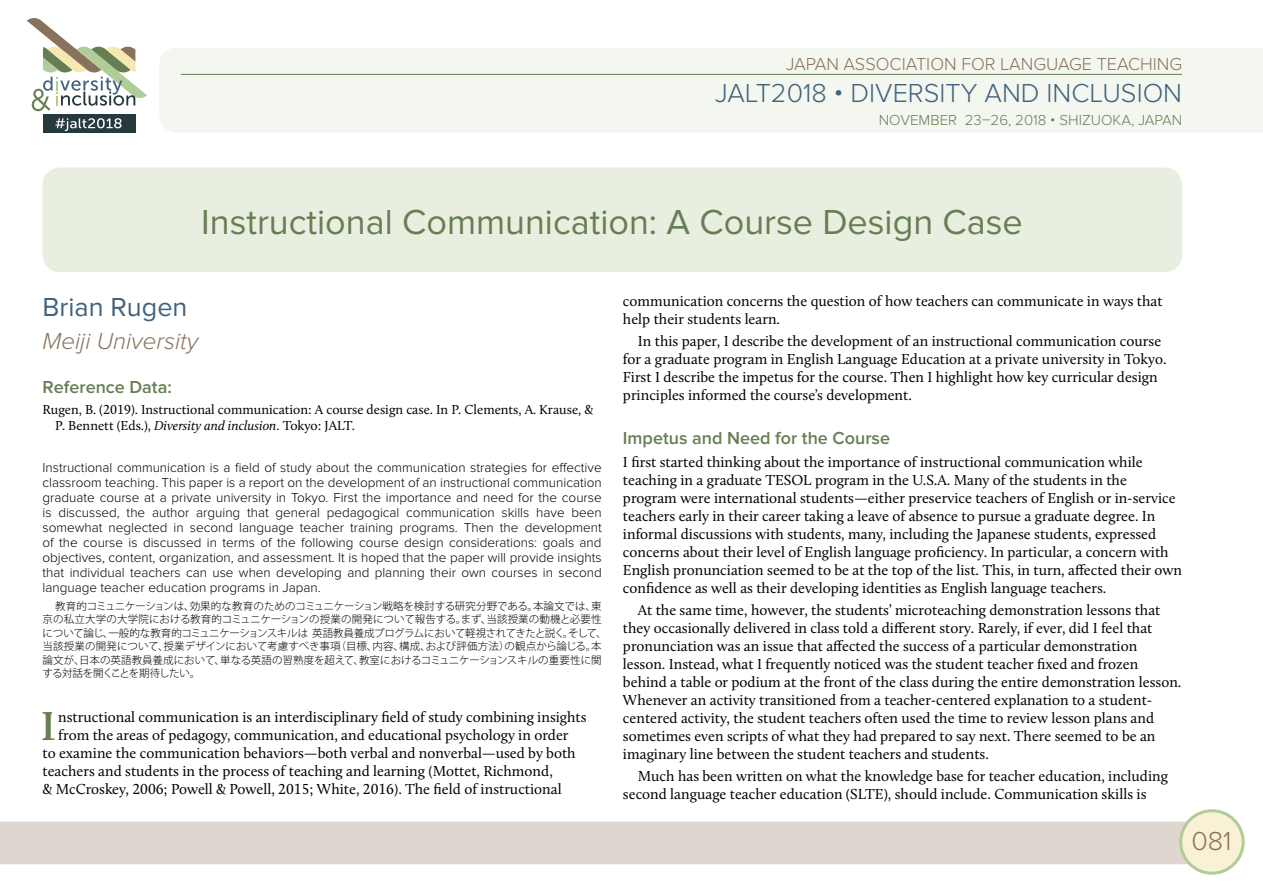
<style>
.page{position:relative;width:1263px;height:893px;background:#fff}
.page>*{position:absolute;margin:0;border:0;box-sizing:border-box;transform-origin:0 0}
.t1{font:600 41.85px "Calluna";color:#677e53;scale:1.1 1}
.t2{font:36px "Proxima Nova";color:#677e53}
.t3{font:300 27px "Proxima Nova";color:#41627c}
.t4{font:27px "Proxima Nova";color:#41627c}
.t5{font:300 27px "Proxima Nova";color:#89725c}
.t6{font:italic 300 24px "Proxima Nova";color:#89725c}
.t7{font:600 18px "Proxima Nova";color:#677e53}
.t8{font:300 18px "Proxima Nova";color:#89725c}
.t9{font:15px/18px "Calluna";color:#000}
.t10{font:300 15px "Proxima Nova";color:#677e53}
.t11{font:300 13.5px/15px "Proxima Nova";color:#000;text-align:justify}
.t12{font:13.5px/16.5px "Calluna";color:#000}
.t13{font:300 10.5px/13.5px "Koz Go Pr 6 N";letter-spacing:-.01em;color:#000}
.s1{font-style:italic}
</style>
<div class="page">
<div style="left:159px;top:48px;width:1104px;height:84px;background:#f4f7f0"></div>
<div style="left:0;top:822px;width:1190px;height:42px;background:#ded6cf"></div>
<hr style="left:181px;top:74px;width:1001px;height:1px;background:#677e53">
<div style="left:1181px;top:811px;width:62px;height:62px;background:#f9f1d5;border-radius:50%"></div>
<div style="left:1179px;top:809px;width:66px;height:66px;border:3px solid #b0cc98;border-radius:50%"></div>
<div style="left:43px;top:115px;width:92px;height:18px;background:#26393d"></div>
<svg style="left:55px;top:118px;width:67px;height:13px"></svg>
<svg style="left:27px;top:18px;width:120px;height:93px"></svg>
<div style="left:43px;top:168px;width:1139px;height:104px;background:#e8eee0;border-radius:18px"></div>
<p class="t8" style="left:786px;top:54px;width:397px">JAPAN ASSOCIATION FOR LANGUAGE TEACHING</p>
<h3 class="t3" style="left:715px;top:78px;width:468px">JALT2018 • DIVERSITY AND INCLUSION</h3>
<p class="t10" style="left:879px;top:111px;width:305px">NOVEMBER 23–26, 2018 • SHIZUOKA, JAPAN</p>
<h2 class="t2" style="left:201px;top:201px;width:823px">Instructional Communication: A Course Design Case</h2>
<h3 class="t4" style="left:43px;top:291px;width:146px">Brian Rugen</h3>
<h3 class="t6" style="left:43px;top:327px;width:157px">Meiji University</h3>
<p class="t7" style="left:43px;top:377px;width:131px">Reference Data:</p>
<p class="t12" style="left:55px;top:401px;width:539px;text-indent:-13px">Rugen, B. (2019). Instructional communication: A course design case. In P. Clements, A. Krause, &amp;<br>P. Bennett (Eds.), <span class="s1">Diversity and inclusion</span>. Tokyo: JALT.</p>
<p class="t11" style="left:43px;top:460px;width:561px">Instructional communication is a field of study about the communication strategies for effective classroom teaching. This paper is a report on the development of an instructional communication graduate course at a private university in Tokyo. First the importance and need for the course is discussed, the author arguing that general pedagogical communication skills have been somewhat neglected in second language teacher training programs. Then the development of the course is discussed in terms of the following course design considerations: goals and objectives, content, organization, and assessment. It is hoped that the paper will provide insights that individual teachers can use when developing and planning their own courses in second language teacher education programs in Japan.</p>
<p class="t13" style="left:43px;top:599px;width:566px;text-indent:13px">教育的コミュニケーションは、効果的な教育のためのコミュニケーション戦略を検討する研究分野である。本論文では、東京の私立大学の大学院における教育的コミュニケーションの授業の開発について報告する。まず、当該授業の動機と必要性について論じ、一般的な教育的コミュニケーションスキルは 英語教員養成プログラムにおいて軽視されてきたと説く。そして、当該授業の開発について、授業デザインにおいて考慮すべき事項（目標、内容、構成、および評価方法）の観点から論じる。本論文が、日本の英語教員養成において、単なる英語の習熟度を超えて、教室におけるコミュニケーションスキルの重要性に関する対話を開くことを期待したい。</p>
<h1 class="t1" style="left:40px;top:700px;width:16px">I</h1>
<p class="t9" style="left:58px;top:707px;width:530px">nstructional communication is an interdisciplinary field of study combining insights</p>
<p class="t9" style="left:58px;top:725px;width:512px">from the areas of pedagogy, communication, and educational psychology in order</p>
<p class="t9" style="left:43px;top:743px;width:535px">to examine the communication behaviors—both verbal and nonverbal—used by both</p>
<p class="t9" style="left:43px;top:761px;width:512px">teachers and students in the process of teaching and learning (Mottet, Richmond,</p>
<p class="t9" style="left:43px;top:779px;width:521px">&amp; McCroskey, 2006; Powell &amp; Powell, 2015; White, 2016). The field of instructional</p>
<p class="t9" style="left:623px;top:291px;width:541px">communication concerns the question of how teachers can communicate in ways that help their students learn.</p>
<p class="t9" style="left:623px;top:332px;width:545px;text-indent:15px">In this paper, I describe the development of an instructional communication course for a graduate program in English Language Education at a private university in Tokyo.<br>First I describe the impetus for the course. Then I highlight how key curricular design principles informed the course’s development.</p>
<p class="t7" style="left:623px;top:428px;width:269px">Impetus and Need for the Course</p>
<p class="t9" style="left:623px;top:452px;width:561px">I first started thinking about the importance of instructional communication while teaching in a graduate TESOL program in the U.S.A. Many of the students in the program were international students—either preservice teachers of English or in-service teachers early in their career taking a leave of absence to pursue a graduate degree. In informal discussions with students, many, including the Japanese students, expressed concerns about their level of English language proficiency. In particular, a concern with English pronunciation seemed to be at the top of the list. This, in turn, affected their own confidence as well as their developing identities as English language teachers.</p>
<p class="t9" style="left:623px;top:601px;width:560px;text-indent:15px">At the same time, however, the students’ microteaching demonstration lessons that they occasionally delivered in class told a different story. Rarely, if ever, did I feel that pronunciation was an issue that affected the success of a particular demonstration lesson. Instead, what I frequently noticed was the student teacher fixed and frozen behind a table or podium at the front of the class during the entire demonstration lesson.<br>Whenever an activity transitioned from a teacher-centered explanation to a student&shy;centered activity, the student teachers often used the time to review lesson plans and sometimes even scripts of what they had prepared to say next. There seemed to be an imaginary line between the student teachers and students.</p>
<p class="t9" style="left:623px;top:767px;width:546px;text-indent:15px">Much has been written on what the knowledge base for teacher education, including second language teacher education (SLTE), should include. Communication skills is</p>
<h3 class="t5" style="left:1191px;top:825px;width:42px">081</h3>
</div>
